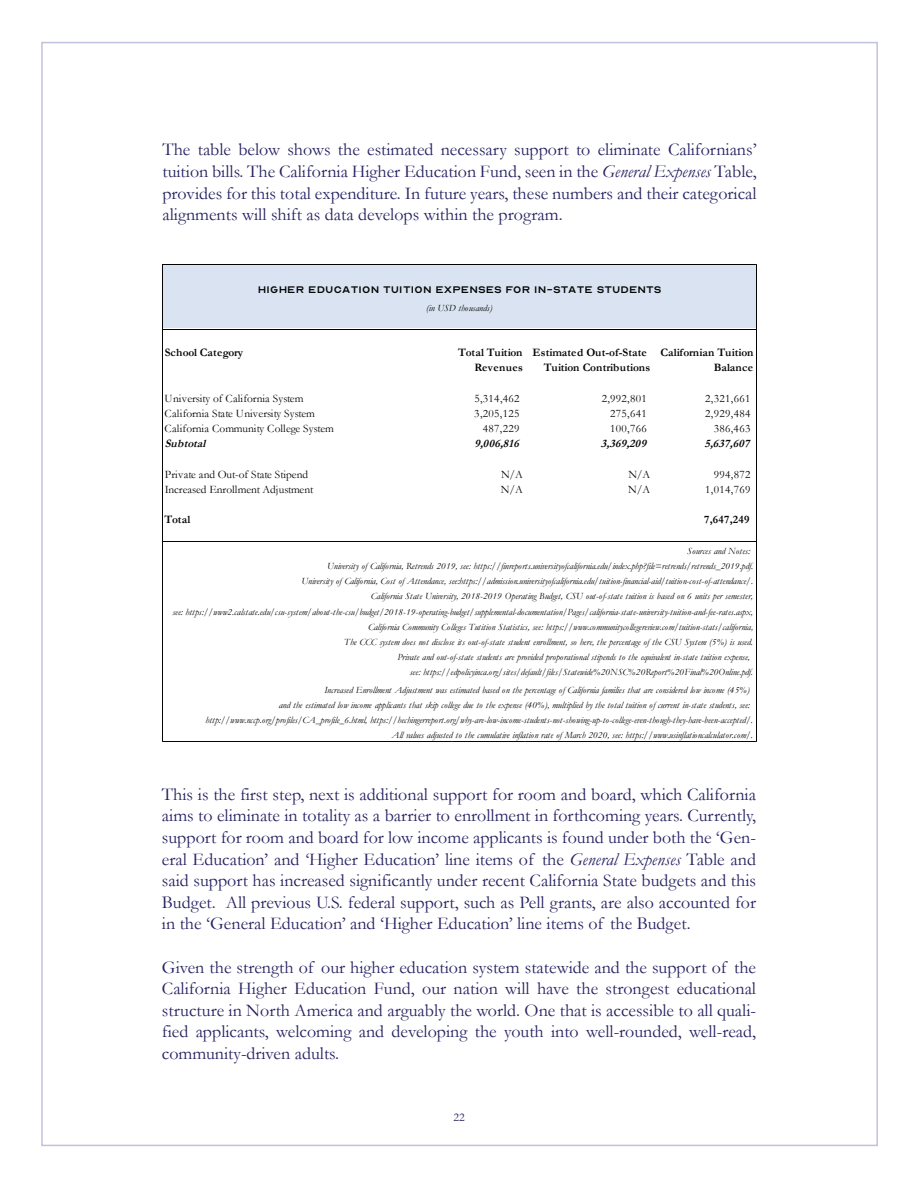
<style>
.page{position:relative;width:918px;height:1188px;background:#fff}
.page>*{position:absolute;margin:0;border:0;box-sizing:border-box;transform-origin:0 0}
.t1{font:18px/21.6px "Garamond";color:#252161;text-align:justify}
.t2{font:13.35px "Optician Sans";letter-spacing:.01em;color:#040503}
.t3{font:12px "Garamond";color:#252161}
.t4{font:11.4px "Garamond";letter-spacing:.01em;color:#040503}
.t5{font:700 11.4px/15.1px "Garamond";letter-spacing:.02em;color:#040503}
.t6{font:italic 700 11.4px "Garamond";color:#040503}
.t7{font:700 11.4px "Garamond";letter-spacing:-.01em;color:#040503}
.t8{font:italic 9.45px/15.1px "Garamond";letter-spacing:-.005em;color:#040503}
.s1{font-style:italic}
</style>
<div class="page">
<div style="left:163px;top:265px;width:594px;height:65px;background:#d9e3f2"></div>
<hr style="left:163px;top:264px;width:594px;height:1px;background:#040503">
<hr style="left:163px;top:329px;width:594px;height:1px;background:#040503">
<hr style="left:163px;top:541px;width:594px;height:1px;background:#040503">
<hr style="left:162px;top:264px;width:1px;height:478px;background:#040503">
<hr style="left:163px;top:741px;width:594px;height:1px;background:#040503">
<hr style="left:756px;top:265px;width:1px;height:477px;background:#040503">
<p class="t1" style="left:162px;top:139px;width:596px">The table below shows the estimated necessary support to eliminate Californians’ tuition bills. The California Higher Education Fund, seen in the <span class="s1">General Expenses</span> Table, provides for this total expenditure. In future years, these numbers and their categorical alignments will shift as data develops within the program.</p>
<h2 class="t2" style="left:258px;top:284px;width:405px">Higher Education Tuition Expenses for In-State Students</h2>
<p class="t8" style="left:426px;top:300px;width:68px">(in USD thousands)</p>
<p class="t7" style="left:165px;top:346px;width:80px">School Category</p>
<p class="t5" style="left:474px;top:345px;width:280px;text-indent:-16px">Total Tuition Estimated Out-of-State Californian Tuition<br>Revenues</p>
<p class="t7" style="left:544px;top:361px;width:108px">Tuition Contributions</p>
<p class="t5" style="left:714px;top:360px;width:41px">Balance</p>
<p class="t4" style="left:165px;top:391px;width:140px">University of California System</p>
<p class="t4" style="left:474px;top:391px;width:47px">5,314,462</p>
<p class="t4" style="left:602px;top:391px;width:47px">2,992,801</p>
<p class="t4" style="left:705px;top:391px;width:47px">2,321,661</p>
<p class="t4" style="left:165px;top:407px;width:152px">California State University System</p>
<p class="t4" style="left:474px;top:407px;width:47px">3,205,125</p>
<p class="t4" style="left:610px;top:407px;width:38px">275,641</p>
<p class="t4" style="left:705px;top:407px;width:47px">2,929,484</p>
<p class="t4" style="left:165px;top:422px;width:171px">California Community College System</p>
<p class="t4" style="left:483px;top:422px;width:38px">487,229</p>
<p class="t4" style="left:610px;top:422px;width:38px">100,766</p>
<p class="t4" style="left:714px;top:422px;width:38px">386,463</p>
<p class="t6" style="left:165px;top:437px;width:46px">Subtotal</p>
<p class="t6" style="left:474px;top:437px;width:49px">9,006,816</p>
<p class="t6" style="left:601px;top:437px;width:50px">3,369,209</p>
<p class="t6" style="left:704px;top:437px;width:50px">5,637,607</p>
<p class="t4" style="left:165px;top:467px;width:145px">Private and Out-of State Stipend</p>
<p class="t4" style="left:501px;top:467px;width:23px">N/A</p>
<p class="t4" style="left:628px;top:467px;width:23px">N/A</p>
<p class="t4" style="left:714px;top:467px;width:38px">994,872</p>
<p class="t4" style="left:165px;top:483px;width:150px">Increased Enrollment Adjustment</p>
<p class="t4" style="left:501px;top:483px;width:23px">N/A</p>
<p class="t4" style="left:628px;top:483px;width:23px">N/A</p>
<p class="t4" style="left:705px;top:483px;width:47px">1,014,769</p>
<p class="t5" style="left:165px;top:512px;width:27px">Total</p>
<p class="t5" style="left:704px;top:512px;width:47px">7,647,249</p>
<p class="t8" style="left:327px;top:543px;width:428px;text-indent:360px">Sources and Notes:<br>University of California, Retrends 2019, see: https://finreports.universityofcalifornia.edu/index.php?file=retrends/retrends_2019.pdf.</p>
<p class="t8" style="left:302px;top:574px;width:453px">University of California, Cost of Attendance, see:https://admission.universityofcalifornia.edu/tuition-financial-aid/tuition-cost-of-attendance/.</p>
<p class="t8" style="left:172px;top:604px;width:582px">see: https://www2.calstate.edu/csu-system/about-the-csu/budget/2018-19-operating-budget/supplemental-documentation/Pages/california-state-university-tuition-and-fee-rates.aspx,</p>
<p class="t8" style="left:371px;top:589px;width:384px">California State University, 2018-2019 Operating Budget, CSU out-of-state tuition is based on 6 units per semester,</p>
<p class="t8" style="left:368px;top:619px;width:387px">California Community Colleges Tutition Statistics, see: https://www.communitycollegereview.com/tuition-stats/california,</p>
<p class="t8" style="left:344px;top:634px;width:410px">The CCC system does not disclose its out-of-state student enrollment, so here, the percentage of the CSU System (5%) is used.</p>
<p class="t8" style="left:410px;top:650px;width:345px;text-indent:-12px">Private and out-of-state students are provided proporational stipends to the equivalent in-state tuition expense, see: https://edpolicyinca.org/sites/default/files/Statewide%20NSC%20Report%20Final%20Online.pdf.</p>
<p class="t8" style="left:279px;top:682px;width:473px;text-align:right">Increased Enrollment Adjustment was estimated based on the percentage of California families that are considered low income (45%)<br>and the estimated low income applicants that skip college due to the expense (40%), multiplied by the total tuition of current in-state students, see:</p>
<p class="t8" style="left:206px;top:712px;width:549px;text-align:right">http://www.nccp.org/profiles/CA_profile_6.html, https://hechingerreport.org/why-are-low-income-students-not-showing-up-to-college-even-though-they-have-been-accepted/.<br>All values adjusted to the cumulative inflation rate of March 2020, see: https://www.usinflationcalculator.com/.</p>
<p class="t1" style="left:162px;top:783px;width:596px">This is the first step, next is additional support for room and board, which California aims to eliminate in totality as a barrier to enrollment in forthcoming years. Currently, support for room and board for low income applicants is found under both the ‘Gen&shy;eral Education’ and ‘Higher Education’ line items of the <span class="s1">General Expenses</span> Table and said support has increased significantly under recent California State budgets and this Budget. All previous U.S. federal support, such as Pell grants, are also accounted for in the ‘General Education’ and ‘Higher Education’ line items of the Budget.</p>
<p class="t1" style="left:162px;top:956px;width:596px">Given the strength of our higher education system statewide and the support of the California Higher Education Fund, our nation will have the strongest educational structure in North America and arguably the world. One that is accessible to all quali&shy;fied applicants, welcoming and developing the youth into well-rounded, well-read, community-driven adults.</p>
<p class="t3" style="left:453px;top:1110px;width:13px">22</p>
</div>
